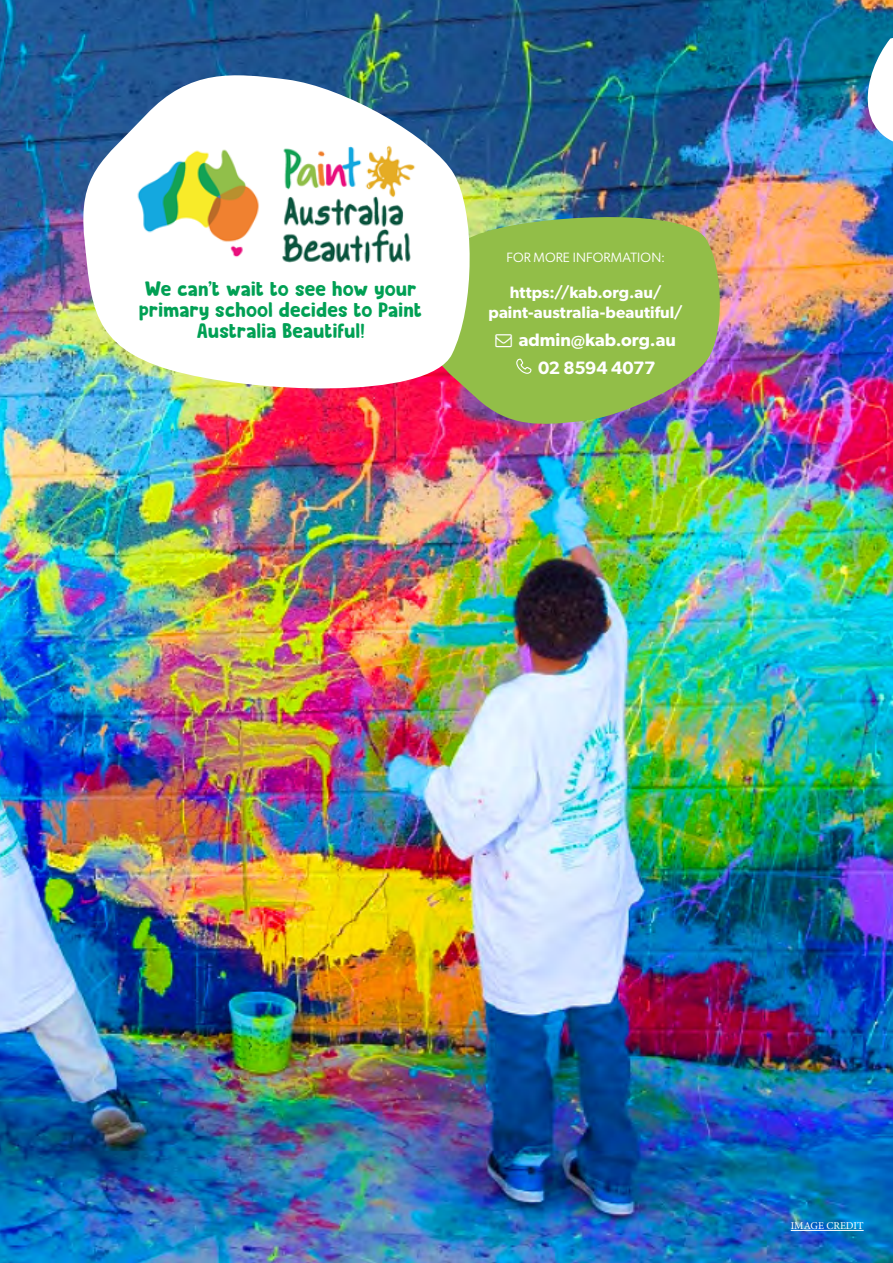
<style>
.page{position:relative;width:893px;height:1263px;background:#fff}
.page>*{position:absolute;margin:0;border:0;box-sizing:border-box;transform-origin:0 0}
.t1{font:21px/21px "Beanstalker DEMO";letter-spacing:-.015em;color:#00a054;text-align:center}
.t2{font:600 18px/28px "Gibson";color:#fff;text-align:center}
.t3{font:600 16.5px/19.5px "Gibson";letter-spacing:.005em;color:#fff;text-align:center}
.t4{font:13.5px "Gibson";letter-spacing:.01em;color:#fff}
.t5{font:10.5px "Minion Pro";color:#fff}
</style>
<div class="page">
<img style="left:0;top:0;width:893px;height:1263px">
<img style="left:851px;top:35px;width:42px;height:113px">
<hr style="left:791px;top:1230px;width:73px;height:1px;background:#fff">
<img style="left:425px;top:208px;width:299px;height:220px">
<img style="left:78px;top:68px;width:397px;height:334px">
<img style="left:135px;top:140px;width:283px;height:130px">
<svg style="left:515px;top:359px;width:17px;height:18px"></svg>
<svg style="left:496px;top:334px;width:16px;height:13px"></svg>
<p class="t1" style="left:139px;top:278px;width:285px">We can't wait to see how your primary school decides to Paint<br>Australia Beautiful!</p>
<p class="t4" style="left:506px;top:249px;width:160px">FOR MORE INFORMATION:</p>
<p class="t3" style="left:489px;top:282px;width:196px">https://kab.org.au/ paint-australia-beautiful/</p>
<p class="t2" style="left:519px;top:325px;width:159px">admin@kab.org.au<br>02 8594 4077</p>
<p class="t5" style="left:791px;top:1219px;width:74px">IMAGE CREDIT</p>
</div>
